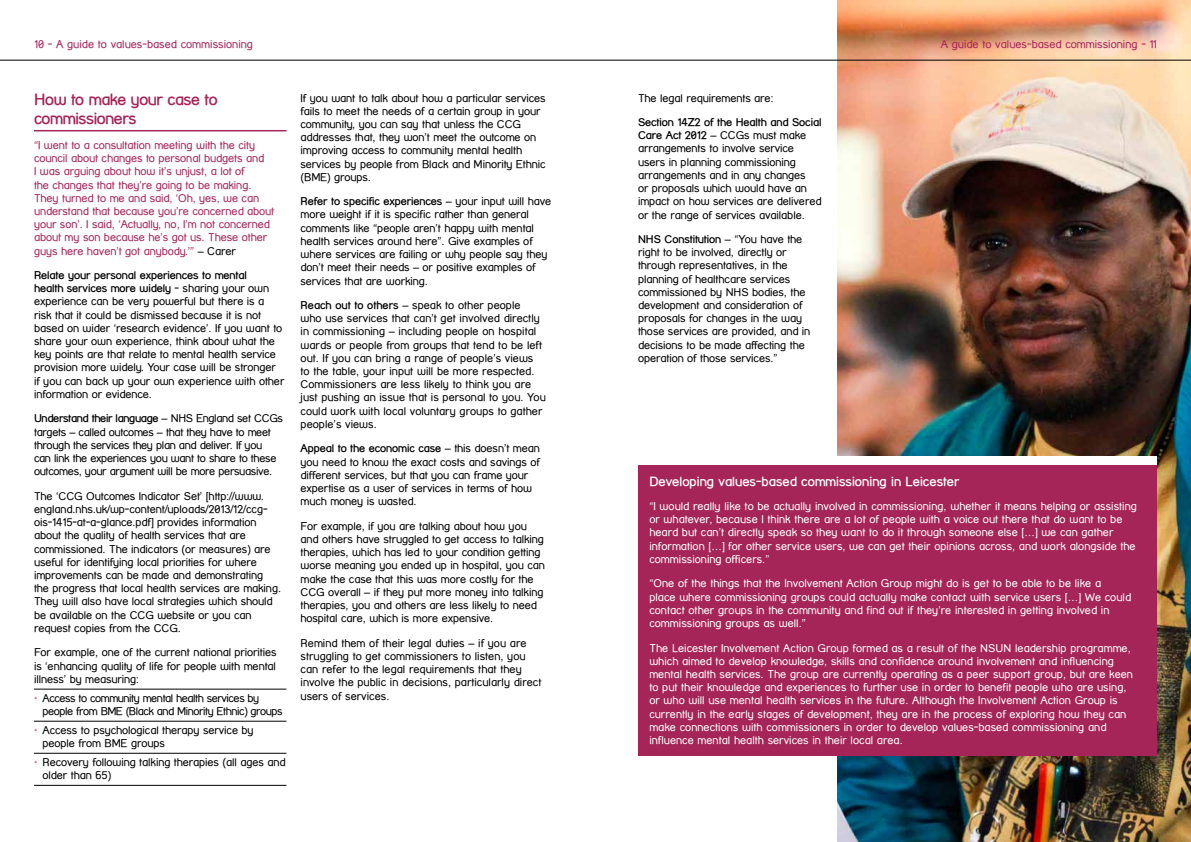
<style>
.page{position:relative;width:1191px;height:842px;background:#fff}
.page>*{position:absolute;margin:0;border:0;box-sizing:border-box;transform-origin:0 0}
.t1{font:700 16px/19.2px "Street Corner";letter-spacing:-.025em;color:#a52559}
.t2{font:700 13px "Street Corner";color:#fff}
.t3{font:11px/13.2px "Street Corner";letter-spacing:-.01em;color:#000}
.t4{font:11px/13.2px "Street Corner";color:#fff}
.t5{font:11px/13.2px "Street Corner";letter-spacing:-.01em;color:#a52559}
.t6{font:11px/13.2px "Street Corner";letter-spacing:-.03em;color:#000}
.t7{font:11px/13.2px "Street Corner";letter-spacing:-.04em;color:#000}
.s1{color:#000}
.s2{font-weight:700}
.s3{color:#a52559}
</style>
<div class="page">
<img style="left:838px;top:0;width:353px;height:842px">
<hr style="left:34px;top:130px;width:252px;height:1px;background:#a52559">
<hr style="left:34px;top:689px;width:252px;height:1px;background:#000">
<hr style="left:34px;top:721px;width:252px;height:1px;background:#000">
<hr style="left:34px;top:753px;width:252px;height:1px;background:#000">
<hr style="left:34px;top:785px;width:252px;height:1px;background:#000">
<div style="left:638px;top:456px;width:519px;height:9px;background:#fff"></div>
<div style="left:638px;top:465px;width:519px;height:290px;background:#a52559"></div>
<hr style="left:0;top:60px;width:1191px;height:1px;background:#000">
<p class="t5" style="left:34px;top:37px;width:220px">10 - A guide to values-based commissioning</p>
<p class="t5" style="left:940px;top:37px;width:218px">A guide to values-based commissioning - 11</p>
<h1 class="t1" style="left:34px;top:90px;width:185px">How to make your case to commissioners</h1>
<p class="t5" style="left:34px;top:138px;width:242px">“I went to a consultation meeting with the city council about changes to personal budgets and<br>I was arguing about how it’s unjust, a lot of<br>the changes that they’re going to be making.<br>They turned to me and said, ‘Oh, yes, we can understand that because you’re concerned about your son’. I said, ‘Actually, no, I’m not concerned about my son because he’s got us. These other guys here haven’t got anybody.’” <span class="s1">– Carer</span></p>
<p class="t3" style="left:34px;top:269px;width:252px"><span class="s2">Relate your personal experiences to mental<br>health services more widely</span> - sharing your own experience can be very powerful but there is a risk that it could be dismissed because it is not based on wider ‘research evidence’. If you want to share your own experience, think about what the key points are that relate to mental health service provision more widely. Your case will be stronger if you can back up your own experience with other information or evidence.</p>
<p class="t6" style="left:34px;top:412px;width:250px"><span class="s2">Understand their language</span> – NHS England set CCGs targets – called outcomes – that they have to meet through the services they plan and deliver. If you<br>can link the experiences you want to share to these outcomes, your argument will be more persuasive.</p>
<p class="t3" style="left:34px;top:489px;width:248px">The ‘CCG Outcomes Indicator Set’ [http://www. england.nhs.uk/wp-content/uploads/2013/12/ccg&shy;ois-1415-at-a-glance.pdf] provides information about the quality of health services that are commissioned. The indicators (or measures) are useful for identifying local priorities for where improvements can be made and demonstrating the progress that local health services are making.<br>They will also have local strategies which should be available on the CCG website or you can request copies from the CCG.</p>
<p class="t3" style="left:34px;top:646px;width:244px;text-align:justify">For example, one of the current national priorities is ‘enhancing quality of life for people with mental illness’ by measuring:</p>
<p class="t7" style="left:43px;top:691px;width:242px;text-indent:-9px"><span class="s3">•</span> Access to community mental health services by people from BME (Black and Minority Ethnic) groups</p>
<p class="t3" style="left:43px;top:723px;width:213px;text-indent:-9px"><span class="s3">•</span> Access to psychological therapy service by people from BME groups</p>
<p class="t3" style="left:43px;top:755px;width:244px;text-indent:-9px"><span class="s3">•</span> Recovery following talking therapies (all ages and older than 65)</p>
<p class="t3" style="left:300px;top:91px;width:247px">If you want to talk about how a particular services fails to meet the needs of a certain group in your community, you can say that unless the CCG addresses that, they won’t meet the outcome on improving access to community mental health services by people from Black and Minority Ethnic (BME) groups.</p>
<p class="t3" style="left:300px;top:195px;width:252px"><span class="s2">Refer to specific experiences</span> – your input will have more weight if it is specific rather than general comments like “people aren’t happy with mental health services around here”. Give examples of where services are failing or why people say they don’t meet their needs – or positive examples of services that are working.</p>
<p class="t3" style="left:300px;top:299px;width:247px"><span class="s2">Reach out to others</span> – speak to other people<br>who use services that can’t get involved directly in commissioning – including people on hospital wards or people from groups that tend to be left out. If you can bring a range of people’s views<br>to the table, your input will be more respected.<br>Commissioners are less likely to think you are just pushing an issue that is personal to you. You could work with local voluntary groups to gather people’s views.</p>
<p class="t3" style="left:300px;top:442px;width:241px"><span class="s2">Appeal to the economic case</span> – this doesn’t mean you need to know the exact costs and savings of different services, but that you can frame your expertise as a user of services in terms of how much money is wasted.</p>
<p class="t3" style="left:300px;top:519px;width:246px">For example, if you are talking about how you and others have struggled to get access to talking therapies, which has led to your condition getting worse meaning you ended up in hospital, you can make the case that this was more costly for the CCG overall – if they put more money into talking therapies, you and others are less likely to need hospital care, which is more expensive.</p>
<p class="t3" style="left:300px;top:636px;width:242px">Remind them of their legal duties – if you are struggling to get commissioners to listen, you can refer to the legal requirements that they involve the public in decisions, particularly direct users of services.</p>
<p class="t3" style="left:638px;top:91px;width:137px">The legal requirements are:</p>
<p class="t3" style="left:638px;top:116px;width:185px"><span class="s2">Section 14Z2 of the Health and Social Care Act 2012</span> – CCGs must make arrangements to involve service users in planning commissioning arrangements and in any changes<br>or proposals which would have an impact on how services are delivered or the range of services available.</p>
<p class="t3" style="left:638px;top:233px;width:174px"><span class="s2">NHS Constitution</span> – “You have the right to be involved, directly or through representatives, in the planning of healthcare services commissioned by NHS bodies, the development and consideration of proposals for changes in the way those services are provided, and in decisions to be made affecting the operation of those services.”</p>
<p class="t2" style="left:649px;top:474px;width:311px">Developing values-based commissioning in Leicester</p>
<p class="t4" style="left:649px;top:499px;width:489px">“I would really like to be actually involved in commissioning, whether it means helping or assisting or whatever, because I think there are a lot of people with a voice out there that do want to be heard but can’t directly speak so they want to do it through someone else […] we can gather information […] for other service users, we can get their opinions across, and work alongside the commissioning officers.”</p>
<p class="t4" style="left:649px;top:577px;width:483px">“One of the things that the Involvement Action Group might do is get to be able to be like a<br>place where commissioning groups could actually make contact with service users […] We could contact other groups in the community and find out if they’re interested in getting involved in commissioning groups as well.”</p>
<p class="t4" style="left:649px;top:641px;width:485px">The Leicester Involvement Action Group formed as a result of the NSUN leadership programme, which aimed to develop knowledge, skills and confidence around involvement and influencing mental health services. The group are currently operating as a peer support group, but are keen to put their knowledge and experiences to further use in order to benefit people who are using, or who will use mental health services in the future. Although the Involvement Action Group is currently in the early stages of development, they are in the process of exploring how they can make connections with commissioners in order to develop values-based commissioning and influence mental health services in their local area.</p>
</div>
